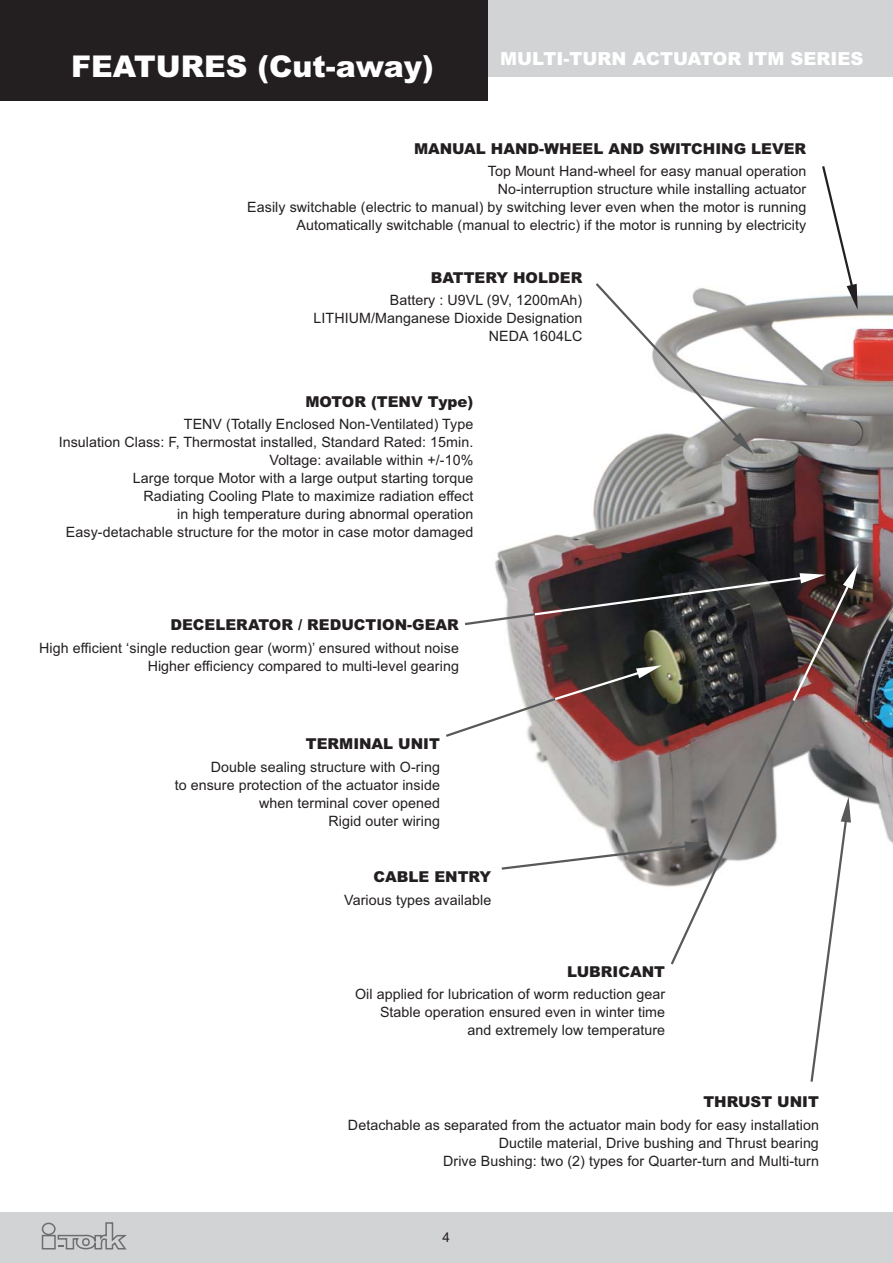
<style>
.page{position:relative;width:893px;height:1263px;background:#fff}
.page>*{position:absolute;margin:0;border:0;box-sizing:border-box;transform-origin:0 0}
.t1{font:900 30px "Arial";color:#fff}
.t2{font:900 18px "Arial";color:#fff}
.t3{font:900 15px "Arial";color:#231f20}
.t4{font:14.25px/18px "Arial";letter-spacing:.005em;color:#231f20;text-align:right}
.t5{font:13.5px "Arial";color:#231f20}
</style>
<div class="page">
<img style="left:495px;top:294px;width:398px;height:550px">
<div style="left:0;top:0;width:893px;height:77px;background:#d1d3d4"></div>
<div style="left:0;top:1212px;width:893px;height:51px;background:#d1d3d4"></div>
<div style="left:42px;top:1235px;width:14px;height:14px;border:2px solid #6d6e70"></div>
<div style="left:42px;top:1222px;width:14px;height:13px;border:2px solid #6d6e70;border-radius:50%"></div>
<svg style="left:57px;top:1222px;width:70px;height:28px"></svg>
<div style="left:0;top:0;width:488px;height:100px;background:#231f20"></div>
<svg style="left:593px;top:283px;width:161px;height:171px"></svg>
<svg style="left:446px;top:564px;width:412px;height:518px"></svg>
<svg style="left:820px;top:166px;width:38px;height:144px"></svg>
<h1 class="t1" style="left:71px;top:56px;width:364px">FEATURES (Cut-away)</h1>
<p class="t2" style="left:500px;top:52px;width:365px">MULTI-TURN ACTUATOR ITM SERIES</p>
<p class="t3" style="left:414px;top:143px;width:394px">MANUAL HAND-WHEEL AND SWITCHING LEVER</p>
<p class="t4" style="left:247px;top:163px;width:561px">Top Mount Hand-wheel for easy manual operation<br>No-interruption structure while installing actuator<br>Easily switchable (electric to manual) by switching lever even when the motor is running Automatically switchable (manual to electric) if the motor is running by electricity</p>
<p class="t3" style="left:431px;top:272px;width:153px">BATTERY HOLDER</p>
<p class="t4" style="left:314px;top:293px;width:270px">Battery : U9VL (9V, 1200mAh)<br>LITHIUM/Manganese Dioxide Designation<br>NEDA 1604LC</p>
<p class="t3" style="left:305px;top:396px;width:169px">MOTOR (TENV Type)</p>
<p class="t4" style="left:59px;top:417px;width:416px">TENV (Totally Enclosed Non-Ventilated) Type<br>Insulation Class: F, Thermostat installed, Standard Rated: 15min.<br>Voltage: available within +/-10%<br>Large torque Motor with a large output starting torque<br>Radiating Cooling Plate to maximize radiation effect<br>in high temperature during abnormal operation<br>Easy-detachable structure for the motor in case motor damaged</p>
<p class="t3" style="left:170px;top:620px;width:290px">DECELERATOR / REDUCTION-GEAR</p>
<p class="t4" style="left:39px;top:640px;width:421px">High efficient ‘single reduction gear (worm)’ ensured without noise<br>Higher efficiency compared to multi-level gearing</p>
<p class="t3" style="left:306px;top:738px;width:136px">TERMINAL UNIT</p>
<p class="t4" style="left:175px;top:759px;width:267px">Double sealing structure with O-ring<br>to ensure protection of the actuator inside when terminal cover opened<br>Rigid outer wiring</p>
<p class="t3" style="left:374px;top:871px;width:119px">CABLE ENTRY</p>
<p class="t4" style="left:344px;top:892px;width:149px">Various types available</p>
<p class="t3" style="left:567px;top:966px;width:99px">LUBRICANT</p>
<p class="t4" style="left:355px;top:986px;width:312px">Oil applied for lubrication of worm reduction gear<br>Stable operation ensured even in winter time and extremely low temperature</p>
<p class="t3" style="left:703px;top:1096px;width:117px">THRUST UNIT</p>
<p class="t4" style="left:348px;top:1117px;width:472px">Detachable as separated from the actuator main body for easy installation<br>Ductile material, Drive bushing and Thrust bearing<br>Drive Bushing: two (2) types for Quarter-turn and Multi-turn</p>
<p class="t5" style="left:443px;top:1232px;width:9px">4</p>
</div>
